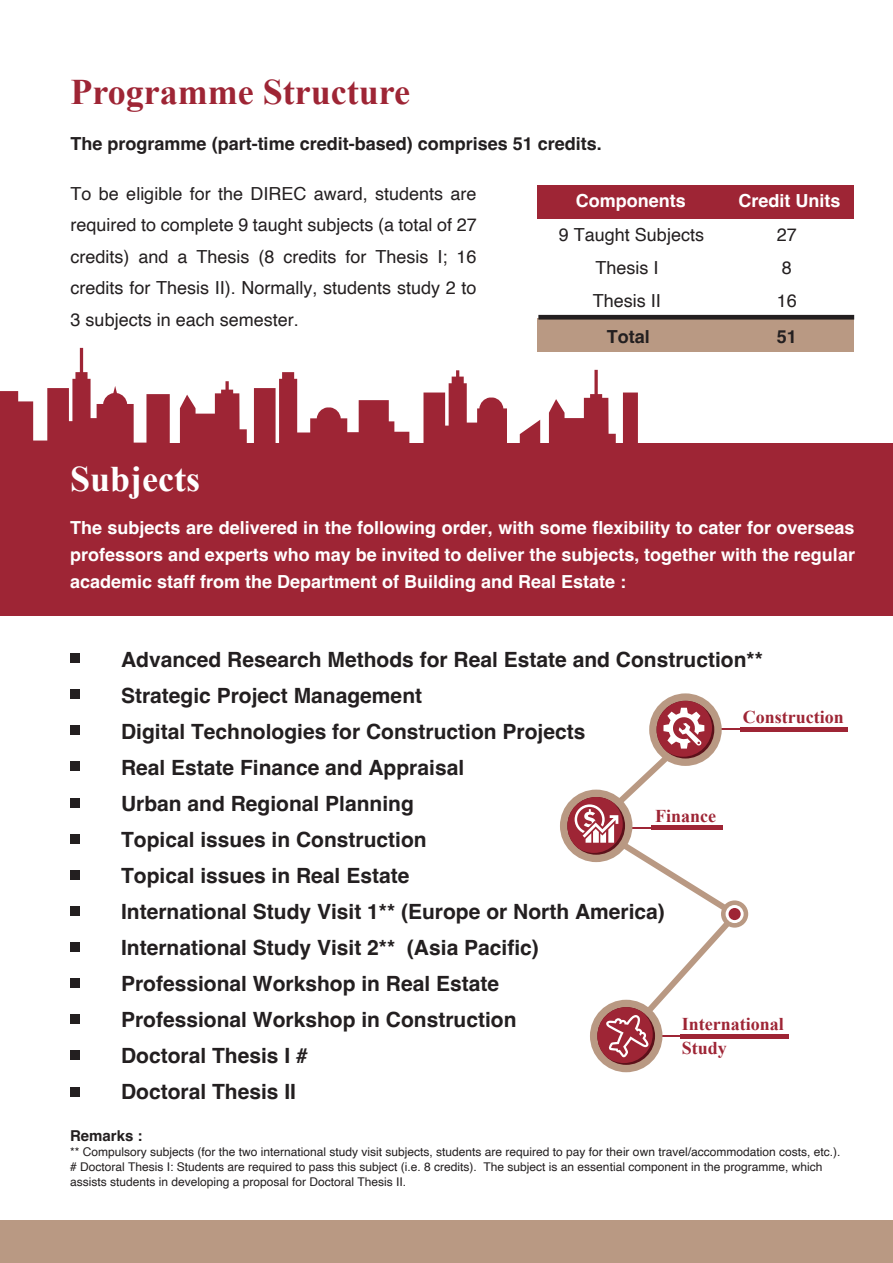
<style>
.page{position:relative;width:893px;height:1263px;background:#fff}
.page>*{position:absolute;margin:0;border:0;box-sizing:border-box;transform-origin:0 0}
.t1{font:700 36px "Times New Roman";color:#9e2535}
.t2{font:700 36px "Times New Roman";color:#fff}
.t3{font:700 21px/36px "Helvetica";color:#231f20}
.t4{font:700 18px/27px "Helvetica";color:#fff;text-align:justify}
.t5{font:18px/31.5px "Helvetica";color:#231f20;text-align:justify}
.t6{font:700 18px "Helvetica";color:#231f20}
.t7{font:700 18px/24px "Times New Roman";color:#9e2535}
.t8{font:700 15px "Helvetica";color:#231f20}
.t9{font:12px/15px "Helvetica";color:#231f20}
</style>
<div class="page">
<div style="left:0;top:1220px;width:893px;height:43px;background:#b99983"></div>
<svg style="left:0;top:348px;width:638px;height:95px"></svg>
<div style="left:0;top:443px;width:893px;height:173px;background:#9e2535"></div>
<div style="left:70px;top:653px;width:9px;height:9px;background:#231f20"></div>
<div style="left:70px;top:690px;width:9px;height:9px;background:#231f20"></div>
<div style="left:70px;top:762px;width:9px;height:9px;background:#231f20"></div>
<div style="left:70px;top:726px;width:9px;height:9px;background:#231f20"></div>
<div style="left:70px;top:979px;width:9px;height:9px;background:#231f20"></div>
<div style="left:70px;top:942px;width:9px;height:9px;background:#231f20"></div>
<div style="left:70px;top:1051px;width:9px;height:9px;background:#231f20"></div>
<div style="left:70px;top:1087px;width:9px;height:9px;background:#231f20"></div>
<div style="left:70px;top:1015px;width:9px;height:9px;background:#231f20"></div>
<div style="left:70px;top:906px;width:9px;height:9px;background:#231f20"></div>
<div style="left:70px;top:870px;width:9px;height:9px;background:#231f20"></div>
<div style="left:70px;top:834px;width:9px;height:9px;background:#231f20"></div>
<div style="left:70px;top:798px;width:9px;height:9px;background:#231f20"></div>
<div style="left:538px;top:185px;width:316px;height:33px;background:#9e2535"></div>
<div style="left:538px;top:319px;width:316px;height:33px;background:#b99983"></div>
<div style="left:538px;top:315px;width:316px;height:5px;background:#231f20"></div>
<div style="left:740px;top:727px;width:108px;height:5px;background:#9e2535"></div>
<div style="left:680px;top:1033px;width:108px;height:5px;background:#9e2535"></div>
<svg style="left:649px;top:693px;width:73px;height:73px"></svg>
<div style="left:560px;top:790px;width:72px;height:72px;background:#b99983;border-radius:50%"></div>
<div style="left:590px;top:1000px;width:72px;height:72px;background:#b99983;border-radius:50%"></div>
<svg style="left:567px;top:701px;width:181px;height:362px"></svg>
<h1 class="t1" style="left:71px;top:66px;width:341px">Programme Structure</h1>
<p class="t6" style="left:71px;top:132px;width:533px">The programme (part-time credit-based) comprises 51 credits.</p>
<p class="t5" style="left:71px;top:178px;width:408px">To be eligible for the DIREC award, students are required to complete 9 taught subjects (a total of 27 credits) and a Thesis (8 credits for Thesis I; 16 credits for Thesis II). Normally, students study 2 to 3 subjects in each semester.</p>
<p class="t4" style="left:576px;top:189px;width:111px">Components</p>
<p class="t4" style="left:738px;top:189px;width:104px">Credit Units</p>
<p class="t5" style="left:559px;top:219px;width:147px">9 Taught Subjects</p>
<p class="t5" style="left:777px;top:219px;width:22px">27</p>
<p class="t5" style="left:595px;top:252px;width:65px">Thesis I</p>
<p class="t5" style="left:782px;top:252px;width:12px">8</p>
<p class="t5" style="left:593px;top:285px;width:70px">Thesis II</p>
<p class="t5" style="left:777px;top:285px;width:22px">16</p>
<p class="t6" style="left:777px;top:326px;width:22px">51</p>
<p class="t6" style="left:607px;top:326px;width:45px">Total</p>
<h1 class="t2" style="left:70px;top:453px;width:131px">Subjects</h1>
<p class="t4" style="left:70px;top:516px;width:786px">The subjects are delivered in the following order, with some flexibility to cater for overseas professors and experts who may be invited to deliver the subjects, together with the regular academic staff from the Department of Building and Real Estate :</p>
<p class="t3" style="left:121px;top:643px;width:643px">Advanced Research Methods for Real Estate and Construction** Strategic Project Management<br>Digital Technologies for Construction Projects<br>Real Estate Finance and Appraisal<br>Urban and Regional Planning<br>Topical issues in Construction<br>Topical issues in Real Estate<br>International Study Visit 1** (Europe or North America)<br>International Study Visit 2** (Asia Pacific)<br>Professional Workshop in Real Estate<br>Professional Workshop in Construction<br>Doctoral Thesis I #<br>Doctoral Thesis II</p>
<p class="t7" style="left:743px;top:704px;width:102px">Construction</p>
<p class="t7" style="left:655px;top:803px;width:63px">Finance</p>
<p class="t7" style="left:682px;top:1011px;width:104px">International<br>Study</p>
<p class="t8" style="left:70px;top:1127px;width:74px">Remarks :</p>
<p class="t9" style="left:70px;top:1145px;width:772px">** Compulsory subjects (for the two international study visit subjects, students are required to pay for their own travel/accommodation costs, etc.). # Doctoral Thesis I: Students are required to pass this subject (i.e. 8 credits). The subject is an essential component in the programme, which assists students in developing a proposal for Doctoral Thesis II.</p>
</div>
